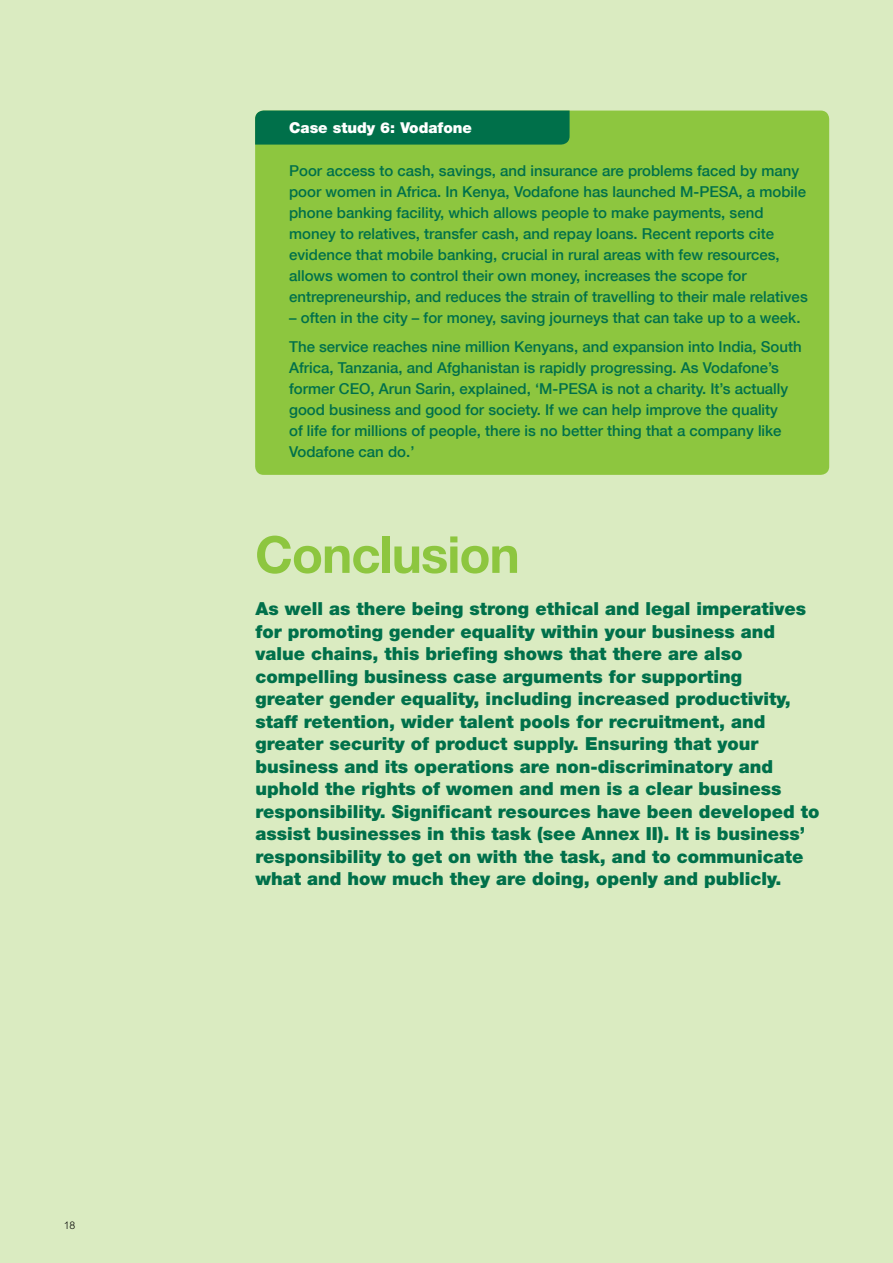
<style>
.page{position:relative;width:893px;height:1263px;background:#daebc1}
.page>*{position:absolute;margin:0;border:0;box-sizing:border-box;transform-origin:0 0}
.t1{font:700 51px "Helvetica Neue";letter-spacing:-.02em;color:#8dc63f}
.t2{font:900 18px/22.5px "Helvetica Neue CE";color:#00704a}
.t3{font:500 15px/21px "Helvetica Neue";color:#00704a}
.t4{font:900 15px "Helvetica Neue CE";color:#fff}
.t5{font:300 10.5px "Arial";color:#000}
</style>
<div class="page">
<div style="left:255px;top:111px;width:574px;height:364px;background:#8dc63f;border-radius:9px"></div>
<div style="left:255px;top:111px;width:315px;height:34px;background:#00704a"></div>
<p class="t5" style="left:64px;top:1219px;width:13px">18</p>
<p class="t5" style="left:70px;top:1219px;width:7px">6</p>
<p class="t4" style="left:289px;top:119px;width:184px">Case study 6: Vodafone</p>
<p class="t3" style="left:289px;top:160px;width:520px">Poor access to cash, savings, and insurance are problems faced by many poor women in Africa. In Kenya, Vodafone has launched M-PESA, a mobile phone banking facility, which allows people to make payments, send money to relatives, transfer cash, and repay loans. Recent reports cite evidence that mobile banking, crucial in rural areas with few resources, allows women to control their own money, increases the scope for entrepreneurship, and reduces the strain of travelling to their male relatives</p>
<p class="t3" style="left:289px;top:302px;width:514px;line-height:29.5px">– often in the city – for money, saving journeys that can take up to a week.<br>The service reaches nine million Kenyans, and expansion into India, South</p>
<p class="t3" style="left:289px;top:357px;width:501px">Africa, Tanzania, and Afghanistan is rapidly progressing. As Vodafone’s former CEO, Arun Sarin, explained, ‘M-PESA is not a charity. It’s actually good business and good for society. If we can help improve the quality of life for millions of people, there is no better thing that a company like Vodafone can do.’</p>
<h1 class="t1" style="left:255px;top:523px;width:266px">Conclusion</h1>
<p class="t2" style="left:256px;top:598px;width:565px">As well as there being strong ethical and legal imperatives for promoting gender equality within your business and value chains, this briefing shows that there are also compelling business case arguments for supporting<br>greater gender equality, including increased productivity, staff retention, wider talent pools for recruitment, and greater security of product supply. Ensuring that your business and its operations are non-discriminatory and uphold the rights of women and men is a clear business responsibility. Significant resources have been developed to assist businesses in this task (see Annex II). It is business’ responsibility to get on with the task, and to communicate what and how much they are doing, openly and publicly.</p>
</div>
